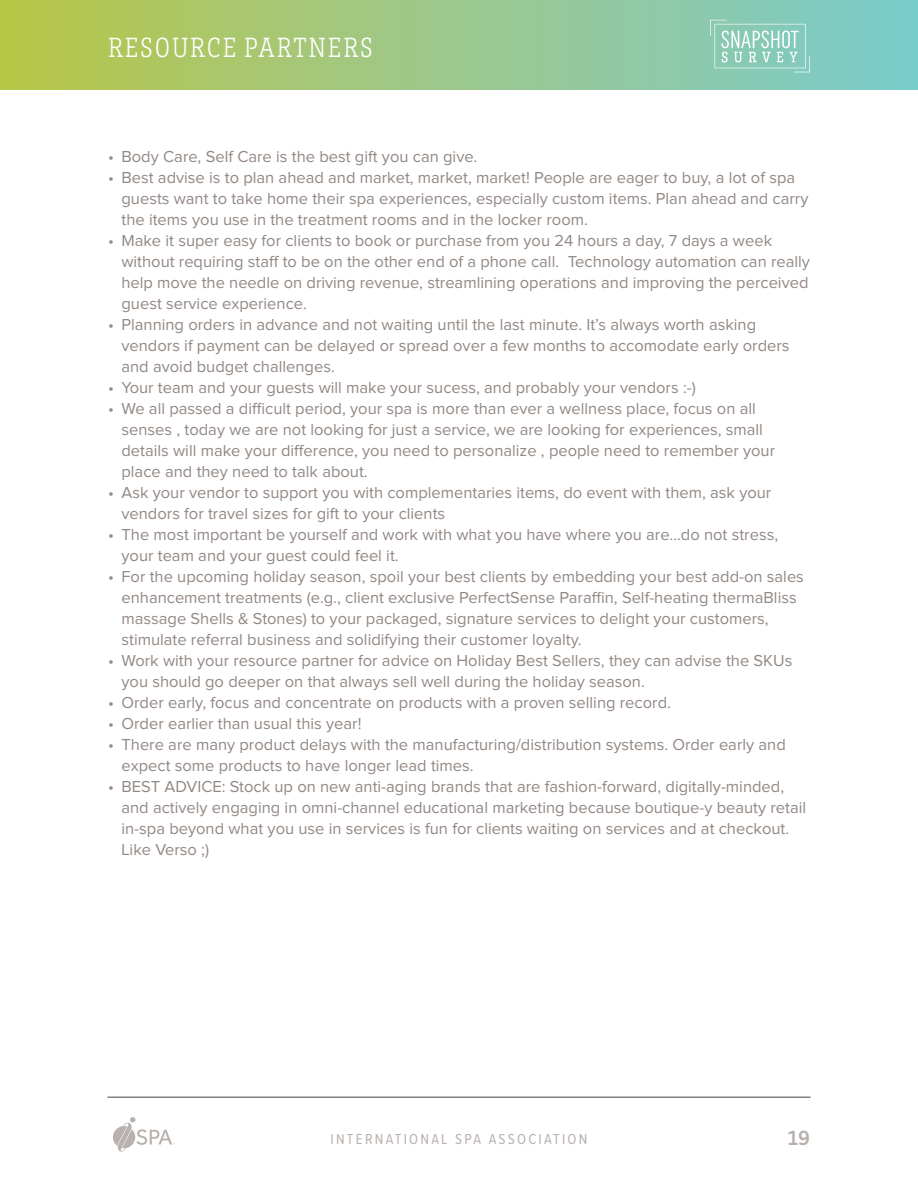
<style>
.page{position:relative;width:918px;height:1188px;background:#fff}
.page>*{position:absolute;margin:0;border:0;box-sizing:border-box;transform-origin:0 0}
.t1{font:300 condensed 28.5px "Brix Slab";letter-spacing:.065em;color:#fff}
.t2{font:700 21px "Brix Slab";color:#b8b1ad}
.t3{font:16.5px/21px "Proxima Nova";color:#928884}
.t4{font:15px "Proxima Soft Cond";letter-spacing:.15em;color:#b8b1ad}
</style>
<div class="page">
<svg style="left:113px;top:1117px;width:62px;height:35px"></svg>
<div style="left:0;top:0;width:918px;height:90px;background:linear-gradient(to right,#b9c549,#7ccbce)"></div>
<svg style="left:710px;top:20px;width:100px;height:52px;background:#99d2c1"></svg>
<hr style="left:108px;top:1096px;width:702px;height:2px;background:#808285">
<h1 class="t1" style="left:108px;top:29px;width:266px">RESOURCE PARTNERS</h1>
<p class="t3" style="left:108px;top:146px;width:371px">• Body Care, Self Care is the best gift you can give.</p>
<p class="t3" style="left:122px;top:167px;width:688px;text-indent:-14px">• Best advise is to plan ahead and market, market, market! People are eager to buy, a lot of spa guests want to take home their spa experiences, especially custom items. Plan ahead and carry the items you use in the treatment rooms and in the locker room.</p>
<p class="t3" style="left:122px;top:230px;width:690px;text-indent:-14px">• Make it super easy for clients to book or purchase from you 24 hours a day, 7 days a week without requiring staff to be on the other end of a phone call. Technology automation can really help move the needle on driving revenue, streamlining operations and improving the perceived guest service experience.</p>
<p class="t3" style="left:122px;top:314px;width:670px;text-indent:-14px">• Planning orders in advance and not waiting until the last minute. It’s always worth asking vendors if payment can be delayed or spread over a few months to accomodate early orders and avoid budget challenges.</p>
<p class="t3" style="left:108px;top:377px;width:589px">• Your team and your guests will make your sucess, and probably your vendors :-)</p>
<p class="t3" style="left:122px;top:398px;width:655px;text-indent:-14px">• We all passed a difficult period, your spa is more than ever a wellness place, focus on all senses , today we are not looking for just a service, we are looking for experiences, small details will make your difference, you need to personalize , people need to remember your place and they need to talk about.</p>
<p class="t3" style="left:122px;top:482px;width:651px;text-indent:-14px">• Ask your vendor to support you with complementaries items, do event with them, ask your vendors for travel sizes for gift to your clients</p>
<p class="t3" style="left:122px;top:524px;width:658px;text-indent:-14px">• The most important be yourself and work with what you have where you are...do not stress, your team and your guest could feel it.</p>
<p class="t3" style="left:122px;top:566px;width:684px;text-indent:-14px">• For the upcoming holiday season, spoil your best clients by embedding your best add-on sales enhancement treatments (e.g., client exclusive PerfectSense Paraffin, Self-heating thermaBliss massage Shells &amp; Stones) to your packaged, signature services to delight your customers, stimulate referral business and solidifying their customer loyalty.</p>
<p class="t3" style="left:122px;top:650px;width:672px;text-indent:-14px">• Work with your resource partner for advice on Holiday Best Sellers, they can advise the SKUs you should go deeper on that always sell well during the holiday season.</p>
<p class="t3" style="left:108px;top:692px;width:564px">• Order early, focus and concentrate on products with a proven selling record.</p>
<p class="t3" style="left:108px;top:713px;width:255px">• Order earlier than usual this year!</p>
<p class="t3" style="left:122px;top:734px;width:666px;text-indent:-14px">• There are many product delays with the manufacturing/distribution systems. Order early and expect some products to have longer lead times.</p>
<p class="t3" style="left:122px;top:776px;width:686px;text-indent:-14px">• BEST ADVICE: Stock up on new anti-aging brands that are fashion-forward, digitally-minded, and actively engaging in omni-channel educational marketing because boutique-y beauty retail in-spa beyond what you use in services is fun for clients waiting on services and at checkout.<br>Like Verso ;)</p>
<p class="t4" style="left:331px;top:1128px;width:258px">INTERNATIONAL SPA ASSOCIATION</p>
<p class="t2" style="left:788px;top:1124px;width:24px">19</p>
</div>
